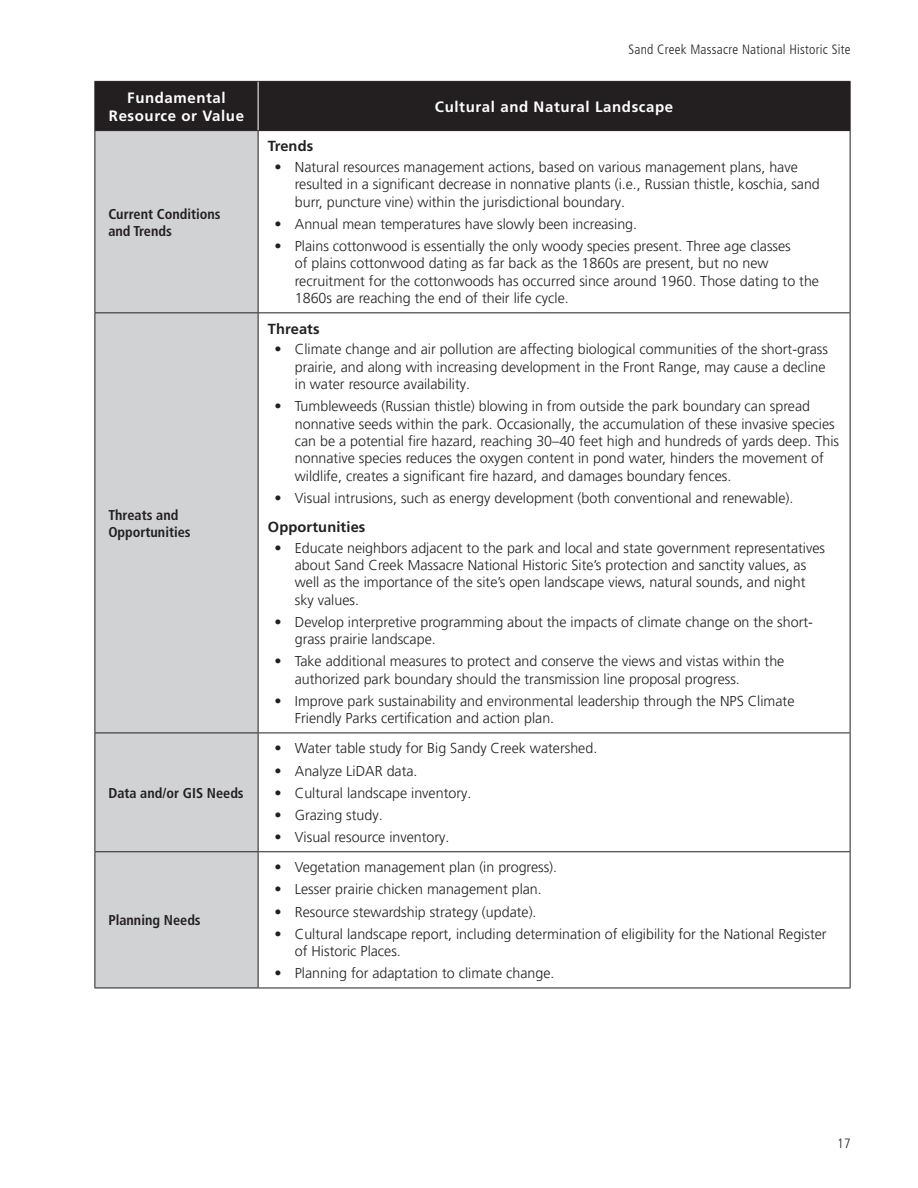
<style>
.page{position:relative;width:918px;height:1188px;background:#fff}
.page>*{position:absolute;margin:0;border:0;box-sizing:border-box;transform-origin:0 0}
.t1{font:700 15px/18px "Frutiger LT Std";letter-spacing:.04em;color:#fff;text-align:center}
.t2{font:700 14.7px "Frutiger LT Std";letter-spacing:.01em;color:#231f20}
.t3{font:300 14.25px/17.4px "Frutiger LT Pro";color:#231f20}
.t4{font:700 condensed 14.25px/17.1px "Frutiger LT Std";color:#231f20}
.t5{font:300 condensed 13.5px "Frutiger LT Std";letter-spacing:.02em;color:#231f20}
</style>
<div class="page">
<div style="left:95px;top:82px;width:755px;height:48px;background:#231f20"></div>
<div style="left:95px;top:131px;width:163px;height:857px;background:#d1d2d4"></div>
<hr style="left:258px;top:81px;width:593px;height:1px;background:#231f20">
<hr style="left:850px;top:82px;width:1px;height:48px;background:#231f20">
<hr style="left:94px;top:131px;width:1px;height:181px;background:#231f20">
<hr style="left:258px;top:130px;width:593px;height:1px;background:#231f20">
<hr style="left:258px;top:131px;width:1px;height:181px;background:#231f20">
<hr style="left:850px;top:131px;width:1px;height:181px;background:#231f20">
<hr style="left:94px;top:312px;width:164px;height:1px;background:#231f20">
<hr style="left:94px;top:313px;width:1px;height:420px;background:#231f20">
<hr style="left:258px;top:313px;width:1px;height:420px;background:#231f20">
<hr style="left:850px;top:313px;width:1px;height:420px;background:#231f20">
<hr style="left:94px;top:733px;width:164px;height:1px;background:#231f20">
<hr style="left:94px;top:733px;width:1px;height:118px;background:#231f20">
<hr style="left:258px;top:733px;width:593px;height:1px;background:#231f20">
<hr style="left:258px;top:733px;width:1px;height:118px;background:#231f20">
<hr style="left:850px;top:733px;width:1px;height:118px;background:#231f20">
<hr style="left:94px;top:851px;width:164px;height:1px;background:#231f20">
<hr style="left:94px;top:852px;width:1px;height:136px;background:#231f20">
<hr style="left:258px;top:851px;width:593px;height:1px;background:#231f20">
<hr style="left:258px;top:852px;width:1px;height:136px;background:#231f20">
<hr style="left:850px;top:852px;width:1px;height:136px;background:#231f20">
<hr style="left:94px;top:988px;width:164px;height:1px;background:#231f20">
<hr style="left:258px;top:988px;width:593px;height:1px;background:#231f20">
<hr style="left:258px;top:312px;width:593px;height:1px;background:#231f20">
<hr style="left:94px;top:81px;width:164px;height:1px;background:#231f20">
<hr style="left:94px;top:82px;width:1px;height:48px;background:#231f20">
<hr style="left:94px;top:130px;width:164px;height:1px;background:#231f20">
<hr style="left:258px;top:82px;width:1px;height:48px;background:#fff">
<p class="t5" style="left:628px;top:42px;width:224px">Sand Creek Massacre National Historic Site</p>
<p class="t1" style="left:109px;top:88px;width:137px">Fundamental<br>Resource or Value</p>
<p class="t1" style="left:435px;top:97px;width:240px">Cultural and Natural Landscape</p>
<p class="t4" style="left:108px;top:205px;width:114px">Current Conditions and Trends</p>
<p class="t4" style="left:108px;top:506px;width:84px">Threats and<br>Opportunities</p>
<p class="t4" style="left:108px;top:784px;width:137px">Data and/or GIS Needs</p>
<p class="t4" style="left:108px;top:912px;width:94px">Planning Needs</p>
<p class="t2" style="left:268px;top:138px;width:47px">Trends</p>
<p class="t3" style="left:295px;top:159px;width:527px;text-indent:-20px">• Natural resources management actions, based on various management plans, have resulted in a significant decrease in nonnative plants (i.e., Russian thistle, koschia, sand burr, puncture vine) within the jurisdictional boundary.</p>
<p class="t3" style="left:275px;top:215px;width:364px">• Annual mean temperatures have slowly been increasing.</p>
<p class="t3" style="left:295px;top:238px;width:526px;text-indent:-20px">• Plains cottonwood is essentially the only woody species present. Three age classes<br>of plains cottonwood dating as far back as the 1860s are present, but no new recruitment for the cottonwoods has occurred since around 1960. Those dating to the 1860s are reaching the end of their life cycle.</p>
<p class="t2" style="left:268px;top:320px;width:53px">Threats</p>
<p class="t3" style="left:295px;top:341px;width:535px;text-indent:-20px">• Climate change and air pollution are affecting biological communities of the short-grass prairie, and along with increasing development in the Front Range, may cause a decline in water resource availability.</p>
<p class="t3" style="left:295px;top:398px;width:546px;text-indent:-20px">• Tumbleweeds (Russian thistle) blowing in from outside the park boundary can spread nonnative seeds within the park. Occasionally, the accumulation of these invasive species can be a potential fire hazard, reaching 30–40 feet high and hundreds of yards deep. This nonnative species reduces the oxygen content in pond water, hinders the movement of wildlife, creates a significant fire hazard, and damages boundary fences.</p>
<p class="t3" style="left:275px;top:489px;width:520px">• Visual intrusions, such as energy development (both conventional and renewable).</p>
<p class="t2" style="left:268px;top:518px;width:99px">Opportunities</p>
<p class="t3" style="left:295px;top:539px;width:532px;text-indent:-20px">• Educate neighbors adjacent to the park and local and state government representatives about Sand Creek Massacre National Historic Site’s protection and sanctity values, as well as the importance of the site’s open landscape views, natural sounds, and night sky values.</p>
<p class="t3" style="left:295px;top:613px;width:520px;text-indent:-20px">• Develop interpretive programming about the impacts of climate change on the short&shy;grass prairie landscape.</p>
<p class="t3" style="left:295px;top:653px;width:491px;text-indent:-20px">• Take additional measures to protect and conserve the views and vistas within the authorized park boundary should the transmission line proposal progress.</p>
<p class="t3" style="left:295px;top:692px;width:501px;text-indent:-20px">• Improve park sustainability and environmental leadership through the NPS Climate<br>Friendly Parks certification and action plan.</p>
<p class="t3" style="left:275px;top:740px;width:324px">• Water table study for Big Sandy Creek watershed.</p>
<p class="t3" style="left:275px;top:762px;width:144px">• Analyze LiDAR data.</p>
<p class="t3" style="left:275px;top:784px;width:198px">• Cultural landscape inventory.</p>
<p class="t3" style="left:275px;top:806px;width:110px">• Grazing study.</p>
<p class="t3" style="left:275px;top:829px;width:176px">• Visual resource inventory.</p>
<p class="t3" style="left:275px;top:859px;width:284px">• Vegetation management plan (in progress).</p>
<p class="t3" style="left:275px;top:881px;width:269px">• Lesser prairie chicken management plan.</p>
<p class="t3" style="left:275px;top:903px;width:264px">• Resource stewardship strategy (update).</p>
<p class="t3" style="left:295px;top:925px;width:533px;text-indent:-20px">• Cultural landscape report, including determination of eligibility for the National Register of Historic Places.</p>
<p class="t3" style="left:275px;top:965px;width:281px">• Planning for adaptation to climate change.</p>
<p class="t5" style="left:837px;top:1135px;width:15px">17</p>
</div>
